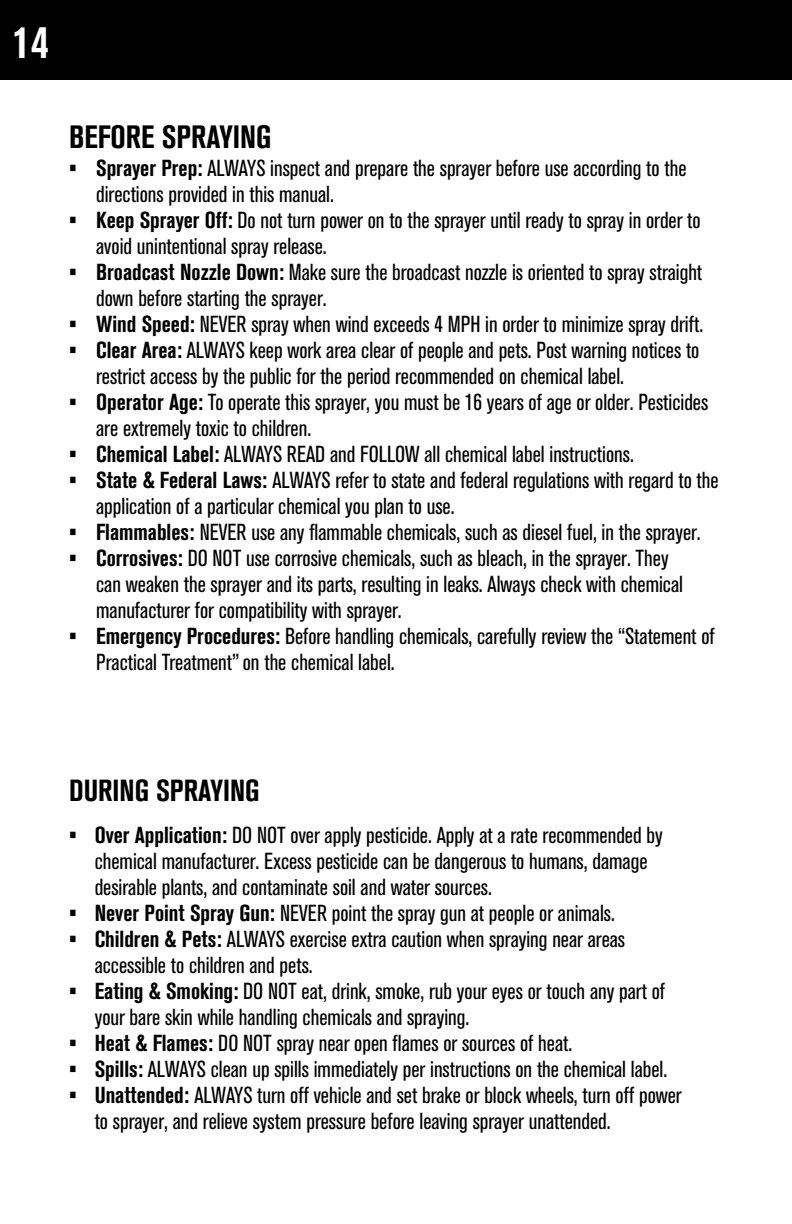
<style>
.page{position:relative;width:792px;height:1224px;background:#fff}
.page>*{position:absolute;margin:0;border:0;box-sizing:border-box;transform-origin:0 0}
.t1{font:700 condensed 46px "Akzidenz Grotesk BQ";color:#fff}
.t2{font:700 condensed 32px "Akzidenz Grotesk BQ";color:#000}
.t3{font:700 condensed 30.2px "Akzidenz Grotesk BQ";color:#000}
.t4{font:condensed 23px/26px "Akzidenz Grotesk BQ";color:#000}
.s1{font-weight:700}
</style>
<div class="page">
<div style="left:0;top:0;width:792px;height:79px;background:#000"></div>
<h1 class="t1" style="left:13px;top:16px;width:38px">14</h1>
<h2 class="t2" style="left:69px;top:118px;width:204px">BEFORE SPRAYING</h2>
<p class="t4" style="left:96px;top:155px;width:592px;text-indent:-27px"><span class="s1">• Sprayer Prep:</span> ALWAYS inspect and prepare the sprayer before use according to the directions provided in this manual.</p>
<p class="t4" style="left:96px;top:207px;width:606px;text-indent:-27px"><span class="s1">• Keep Sprayer Off:</span> Do not turn power on to the sprayer until ready to spray in order to avoid unintentional spray release.</p>
<p class="t4" style="left:96px;top:259px;width:608px;text-indent:-27px"><span class="s1">• Broadcast Nozzle Down:</span> Make sure the broadcast nozzle is oriented to spray straight down before starting the sprayer.</p>
<p class="t4" style="left:69px;top:311px;width:635px"><span class="s1">• Wind Speed:</span> NEVER spray when wind exceeds 4 MPH in order to minimize spray drift.</p>
<p class="t4" style="left:96px;top:337px;width:605px;text-indent:-27px"><span class="s1">• Clear Area:</span> ALWAYS keep work area clear of people and pets. Post warning notices to restrict access by the public for the period recommended on chemical label.</p>
<p class="t4" style="left:96px;top:389px;width:614px;text-indent:-27px"><span class="s1">• Operator Age:</span> To operate this sprayer, you must be 16 years of age or older. Pesticides are extremely toxic to children.</p>
<p class="t4" style="left:69px;top:441px;width:566px"><span class="s1">• Chemical Label:</span> ALWAYS READ and FOLLOW all chemical label instructions.</p>
<p class="t4" style="left:96px;top:467px;width:624px;text-indent:-27px"><span class="s1">• State &amp; Federal Laws:</span> ALWAYS refer to state and federal regulations with regard to the application of a particular chemical you plan to use.</p>
<p class="t4" style="left:69px;top:519px;width:633px"><span class="s1">• Flammables:</span> NEVER use any flammable chemicals, such as diesel fuel, in the sprayer.</p>
<p class="t4" style="left:96px;top:545px;width:588px;text-indent:-27px"><span class="s1">• Corrosives:</span> DO NOT use corrosive chemicals, such as bleach, in the sprayer. They can weaken the sprayer and its parts, resulting in leaks. Always check with chemical manufacturer for compatibility with sprayer.</p>
<p class="t4" style="left:96px;top:623px;width:620px;text-indent:-27px"><span class="s1">• Emergency Procedures:</span> Before handling chemicals, carefully review the “Statement of<br>Practical Treatment” on the chemical label.</p>
<h3 class="t3" style="left:69px;top:773px;width:192px">DURING SPRAYING</h3>
<p class="t4" style="left:95px;top:823px;width:570px;text-indent:-26px"><span class="s1">• Over Application:</span> DO NOT over apply pesticide. Apply at a rate recommended by chemical manufacturer. Excess pesticide can be dangerous to humans, damage desirable plants, and contaminate soil and water sources.</p>
<p class="t4" style="left:69px;top:901px;width:547px"><span class="s1">• Never Point Spray Gun:</span> NEVER point the spray gun at people or animals.</p>
<p class="t4" style="left:95px;top:927px;width:532px;text-indent:-26px"><span class="s1">• Children &amp; Pets:</span> ALWAYS exercise extra caution when spraying near areas accessible to children and pets.</p>
<p class="t4" style="left:95px;top:979px;width:572px;text-indent:-26px"><span class="s1">• Eating &amp; Smoking:</span> DO NOT eat, drink, smoke, rub your eyes or touch any part of your bare skin while handling chemicals and spraying.</p>
<p class="t4" style="left:69px;top:1030px;width:505px"><span class="s1">• Heat &amp; Flames:</span> DO NOT spray near open flames or sources of heat.</p>
<p class="t4" style="left:69px;top:1056px;width:600px"><span class="s1">• Spills:</span> ALWAYS clean up spills immediately per instructions on the chemical label.</p>
<p class="t4" style="left:95px;top:1082px;width:589px;text-indent:-26px"><span class="s1">• Unattended:</span> ALWAYS turn off vehicle and set brake or block wheels, turn off power to sprayer, and relieve system pressure before leaving sprayer unattended.</p>
</div>
